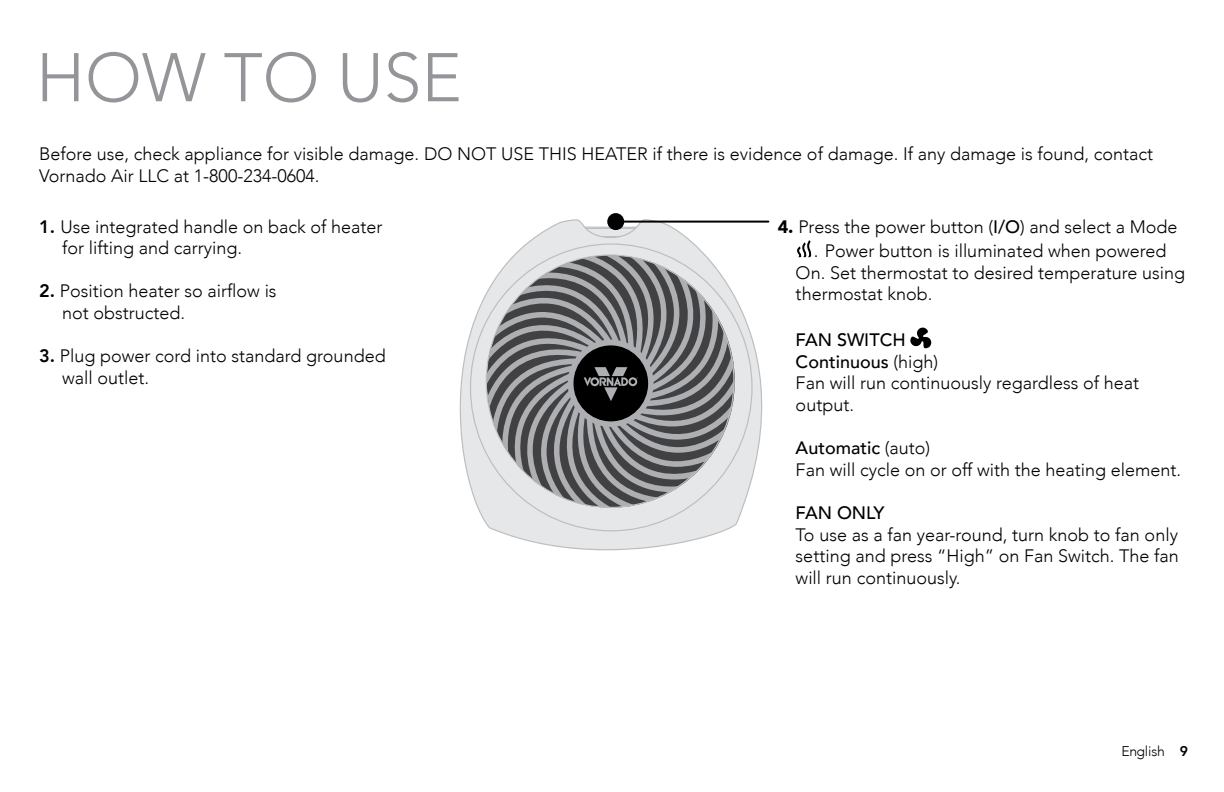
<style>
.page{position:relative;width:1224px;height:792px;background:#fff}
.page>*{position:absolute;margin:0;border:0;box-sizing:border-box;transform-origin:0 0}
.t1{font:300 68px "Avenir";color:#939598}
.t2{font:300 18px/21.6px "Avenir";color:#000}
.t3{font:500 18px "Avenir";color:#000}
.t4{font:300 14px "Avenir";letter-spacing:-.02em;color:#000}
.s1{font-weight:800}
.s2{font-weight:900}
.s3{font-weight:500}
</style>
<div class="page">
<svg style="left:459px;top:219px;width:311px;height:332px"></svg>
<svg style="left:584px;top:227px;width:53px;height:11px"></svg>
<hr style="left:586px;top:228px;width:49px;height:1px;background:#bcbec0">
<svg style="left:470px;top:243px;width:283px;height:288px;fill:#e6e7e8"></svg>
<svg style="left:486px;top:254px;width:249px;height:254px;background:#87888a"></svg>
<svg style="left:797px;top:240px;width:15px;height:17px"></svg>
<svg style="left:910px;top:327px;width:22px;height:21px"></svg>
<div style="left:607px;top:213px;width:17px;height:17px;background:#000;border-radius:50%"></div>
<hr style="left:624px;top:221px;width:144px;height:2px;background:#000">
<h1 class="t1" style="left:36px;top:38px;width:427px">HOW TO USE</h1>
<p class="t2" style="left:39px;top:143px;width:1116px">Before use, check appliance for visible damage. DO NOT USE THIS HEATER if there is evidence of damage. If any damage is found, contact<br>Vornado Air LLC at 1-800-234-0604.</p>
<p class="t2" style="left:62px;top:216px;width:322px;text-indent:-23px"><span class="s1">1.</span> Use integrated handle on back of heater for lifting and carrying.</p>
<p class="t2" style="left:62px;top:280px;width:216px;text-indent:-23px"><span class="s1">2.</span> Position heater so airfl ow is not obstructed.</p>
<p class="t2" style="left:62px;top:345px;width:325px;text-indent:-23px"><span class="s1">3.</span> Plug power cord into standard grounded wall outlet.</p>
<p class="t2" style="left:814px;top:214px;width:365px;line-height:24.6px;text-indent:-36px"><span class="s2">4.</span> Press the power button (<span class="s3">I/O</span>) and select a Mode . Power button is illuminated when powered</p>
<p class="t2" style="left:796px;top:262px;width:391px">On. Set thermostat to desired temperature using thermostat knob.</p>
<p class="t2" style="left:796px;top:329px;width:345px"><span class="s3">FAN SWITCH<br>Continuous</span> (high)<br>Fan will run continuously regardless of heat output.</p>
<p class="t2" style="left:796px;top:437px;width:387px"><span class="s3">Automatic</span> (auto)<br>Fan will cycle on or off with the heating element.</p>
<p class="t3" style="left:796px;top:497px;width:91px">FAN ONLY</p>
<p class="t2" style="left:796px;top:524px;width:385px;text-align:justify">To use as a fan year-round, turn knob to fan only setting and press “High” on Fan Switch. The fan will run continuously.</p>
<p class="t4" style="left:1122px;top:743px;width:68px">English <span class="s1">9</span></p>
</div>
